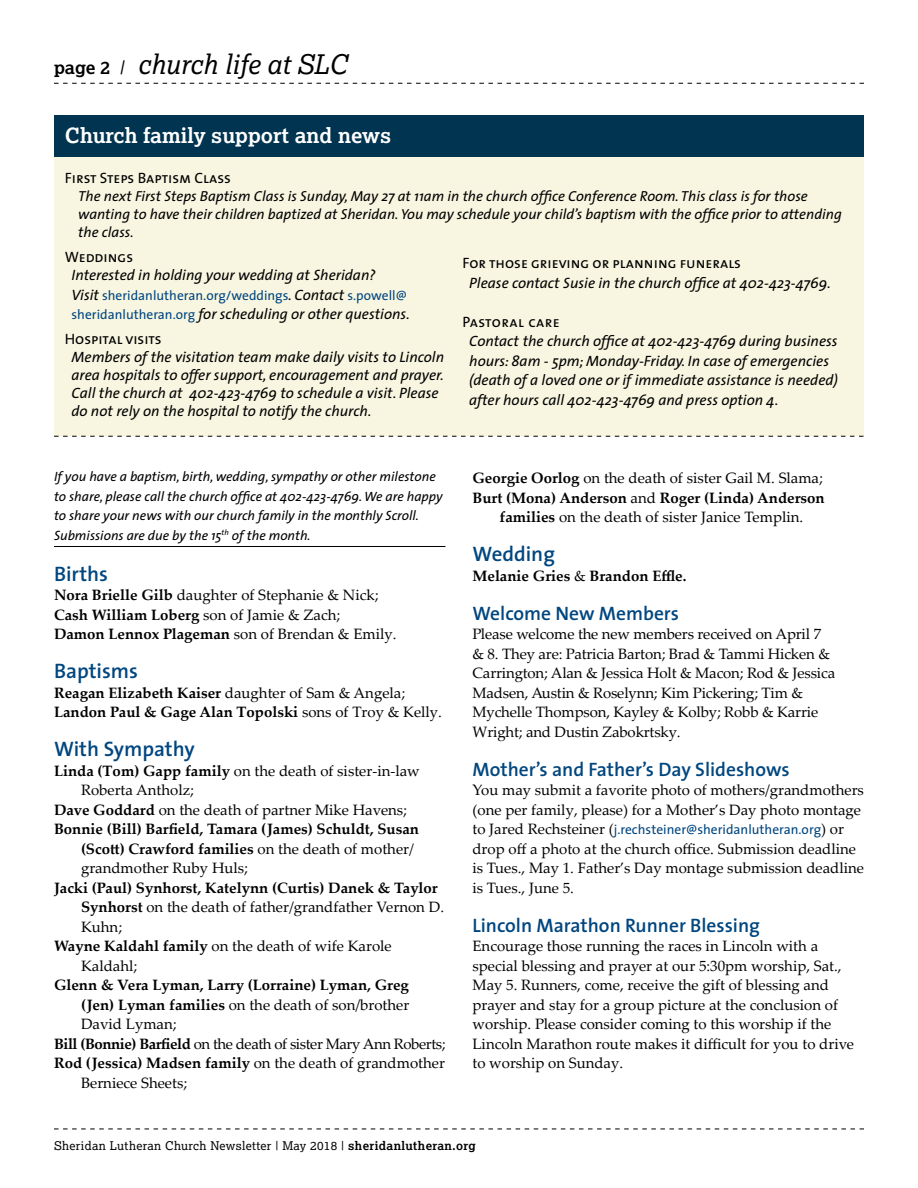
<style>
.page{position:relative;width:918px;height:1188px;background:#fff}
.page>*{position:absolute;margin:0;border:0;box-sizing:border-box;transform-origin:0 0}
.t1{font:italic 27px "Lexia";color:#000}
.t2{font:600 21px "The Sans";color:#00467f}
.t3{font:700 21px "Lexia";color:#fff}
.t4{font:600 19.5px "The Sans";color:#00467f}
.t5{font:15px/19.5px "Palatino Linotype";color:#000}
.t6{font:italic 15px/18px "The Sans";color:#000}
.t7{font:700 15px/19.5px "Palatino Linotype";color:#000}
.t8{font:15px "The Sans Caps";color:#000}
.t9{font:15px "Palatino Linotype";letter-spacing:-.03em;color:#000}
.t10{font:15px "The Sans Caps";letter-spacing:.03em;color:#000}
.t11{font:italic 14.55px/18px "The Sans";color:#000}
.t12{font:italic 13.5px/19.5px "The Sans";color:#000}
.t13{font:13.5px "The Sans";color:#00467f}
.t14{font:12px "Lexia";letter-spacing:.03em;color:#000}
.s1{font-weight:700;font-style:normal;font-size:18px}
.s2{font-size:18px}
.s3{font-style:italic;font-size:15px;color:#000}
.s4{font-style:normal;font-size:13.5px;color:#00467f}
.s5{font-weight:700}
.s6{font-weight:400}
.s7{font-family:"Palatino Linotype";font-size:15px;color:#000}
</style>
<div class="page">
<svg style="left:54px;top:83px;width:810px;height:1px"></svg>
<svg style="left:54px;top:1129px;width:810px;height:1px"></svg>
<div style="left:54px;top:157px;width:810px;height:279px;background:#f8f6e1"></div>
<hr style="left:54px;top:546px;width:392px;height:1px;background:#000">
<div style="left:54px;top:115px;width:810px;height:42px;background:#003450"></div>
<svg style="left:54px;top:436px;width:810px;height:1px"></svg>
<h1 class="t1" style="left:54px;top:47px;width:295px"><span class="s1">page 2</span> <span class="s2">|</span> church life at SLC</h1>
<h2 class="t3" style="left:65px;top:122px;width:328px">Church family support and news</h2>
<p class="t8" style="left:65px;top:168px;width:168px">First Steps Baptism Class</p>
<p class="t11" style="left:78px;top:187px;width:765px">The next First Steps Baptism Class is Sunday, May 27 at 11am in the church office Conference Room. This class is for those wanting to have their children baptized at Sheridan. You may schedule your child’s baptism with the office prior to attending the class.</p>
<p class="t8" style="left:65px;top:248px;width:70px">Weddings</p>
<p class="t6" style="left:72px;top:266px;width:306px">Interested in holding your wedding at Sheridan?</p>
<p class="t13" style="left:72px;top:287px;width:337px"><span class="s3">Visit</span> sheridanlutheran.org/weddings<span class="s3">. Contact</span> s.powell@</p>
<p class="t6" style="left:72px;top:305px;width:340px"><span class="s4">sheridanlutheran.org</span> for scheduling or other questions.</p>
<p class="t8" style="left:65px;top:329px;width:98px">Hospital visits</p>
<p class="t6" style="left:72px;top:348px;width:374px">Members of the visitation team make daily visits to Lincoln area hospitals to offer support, encouragement and prayer.<br>Call the church at 402-423-4769 to schedule a visit. Please do not rely on the hospital to notify the church.</p>
<p class="t8" style="left:463px;top:254px;width:280px">For those grieving or planning funerals</p>
<p class="t6" style="left:469px;top:274px;width:363px">Please contact Susie in the church office at 402-423-4769.</p>
<p class="t10" style="left:463px;top:312px;width:99px">Pastoral care</p>
<p class="t6" style="left:469px;top:332px;width:370px;line-height:19.5px">Contact the church office at 402-423-4769 during business hours: 8am - 5pm; Monday-Friday. In case of emergencies (death of a loved one or if immediate assistance is needed) after hours call 402-423-4769 and press option 4.</p>
<p class="t12" style="left:54px;top:467px;width:390px">If you have a baptism, birth, wedding, sympathy or other milestone to share, please call the church office at 402-423-4769. We are happy to share your news with our church family in the monthly Scroll.<br>Submissions are due by the 15<sup>th</sup> of the month.</p>
<h2 class="t2" style="left:54px;top:556px;width:56px">Births</h2>
<p class="t5" style="left:54px;top:585px;width:344px"><span class="s5">Nora Brielle Gilb</span> daughter of Stephanie &amp; Nick;<br><span class="s5">Cash William Loberg</span> son of Jamie &amp; Zach;<br><span class="s5">Damon Lennox Plageman</span> son of Brendan &amp; Emily.</p>
<h2 class="t2" style="left:54px;top:653px;width:86px">Baptisms</h2>
<p class="t7" style="left:54px;top:682px;width:390px">Reagan Elizabeth Kaiser <span class="s6">daughter of Sam &amp; Angela;<br></span>Landon Paul &amp; Gage Alan Topolski <span class="s6">sons of Troy &amp; Kelly.</span></p>
<h2 class="t2" style="left:54px;top:731px;width:142px">With Sympathy</h2>
<p class="t5" style="left:54px;top:760px;width:367px"><span class="s5">Linda (Tom) Gapp family</span> on the death of sister-in-law</p>
<p class="t5" style="left:81px;top:780px;width:115px">Roberta Antholz;</p>
<p class="t5" style="left:54px;top:799px;width:355px"><span class="s5">Dave Goddard</span> on the death of partner Mike Havens;</p>
<p class="t7" style="left:54px;top:819px;width:367px">Bonnie (Bill) Barfield, Tamara (James) Schuldt, Susan</p>
<p class="t7" style="left:81px;top:838px;width:334px">(Scott) Crawford families <span class="s6">on the death of mother/</span></p>
<p class="t5" style="left:81px;top:858px;width:169px">grandmother Ruby Huls;</p>
<p class="t7" style="left:54px;top:877px;width:385px">Jacki (Paul) Synhorst, Katelynn (Curtis) Danek &amp; Taylor</p>
<p class="t5" style="left:81px;top:897px;width:365px"><span class="s5">Synhorst</span> on the death of father/grandfather Vernon D.</p>
<p class="t5" style="left:81px;top:916px;width:43px">Kuhn;</p>
<p class="t5" style="left:54px;top:936px;width:339px"><span class="s5">Wayne Kaldahl family</span> on the death of wife Karole</p>
<p class="t5" style="left:81px;top:955px;width:58px">Kaldahl;</p>
<p class="t7" style="left:54px;top:975px;width:356px">Glenn &amp; Vera Lyman, Larry (Lorraine) Lyman, Greg</p>
<p class="t5" style="left:81px;top:994px;width:330px"><span class="s5">(Jen) Lyman families</span> on the death of son/brother</p>
<p class="t5" style="left:81px;top:1014px;width:97px">David Lyman;</p>
<p class="t9" style="left:54px;top:1033px;width:393px"><span class="s5">Bill (Bonnie) Barfield</span> on the death of sister Mary Ann Roberts;</p>
<p class="t7" style="left:54px;top:1053px;width:392px">Rod (Jessica) Madsen family <span class="s6">on the death of grandmother</span></p>
<p class="t5" style="left:81px;top:1072px;width:108px">Berniece Sheets;</p>
<p class="t5" style="left:472px;top:468px;width:354px;text-align:center"><span class="s5">Georgie Oorlog</span> on the death of sister Gail M. Slama;<br><span class="s5">Burt (Mona) Anderson</span> and <span class="s5">Roger (Linda) Anderson families</span> on the death of sister Janice Templin.</p>
<h2 class="t2" style="left:472px;top:536px;width:84px">Wedding</h2>
<p class="t7" style="left:472px;top:565px;width:216px">Melanie Gries <span class="s6">&amp;</span> Brandon Effle.</p>
<h3 class="t4" style="left:472px;top:597px;width:208px">Welcome New Members</h3>
<p class="t5" style="left:472px;top:624px;width:364px">Please welcome the new members received on April 7 &amp; 8. They are: Patricia Barton; Brad &amp; Tammi Hicken &amp; Carrington; Alan &amp; Jessica Holt &amp; Macon; Rod &amp; Jessica Madsen, Austin &amp; Roselynn; Kim Pickering; Tim &amp; Mychelle Thompson, Kayley &amp; Kolby; Robb &amp; Karrie Wright; and Dustin Zabokrtsky.</p>
<h3 class="t4" style="left:472px;top:753px;width:319px">Mother’s and Father’s Day Slideshows</h3>
<p class="t5" style="left:472px;top:780px;width:393px">You may submit a favorite photo of mothers/grandmothers (one per family, please) for a Mother’s Day photo montage</p>
<p class="t13" style="left:472px;top:821px;width:373px"><span class="s7">to Jared Rechsteiner (</span>j.rechsteiner@sheridanlutheran.org<span class="s7">) or</span></p>
<p class="t5" style="left:472px;top:838px;width:393px">drop off a photo at the church office. Submission deadline is Tues., May 1. Father’s Day montage submission deadline is Tues., June 5.</p>
<h3 class="t4" style="left:472px;top:909px;width:289px">Lincoln Marathon Runner Blessing</h3>
<p class="t5" style="left:472px;top:936px;width:383px">Encourage those running the races in Lincoln with a special blessing and prayer at our 5:30pm worship, Sat., May 5. Runners, come, receive the gift of blessing and prayer and stay for a group picture at the conclusion of worship. Please consider coming to this worship if the Lincoln Marathon route makes it difficult for you to drive to worship on Sunday.</p>
<p class="t14" style="left:54px;top:1138px;width:423px">Sheridan Lutheran Church Newsletter | May 2018 | <span class="s5">sheridanlutheran.org</span></p>
</div>
